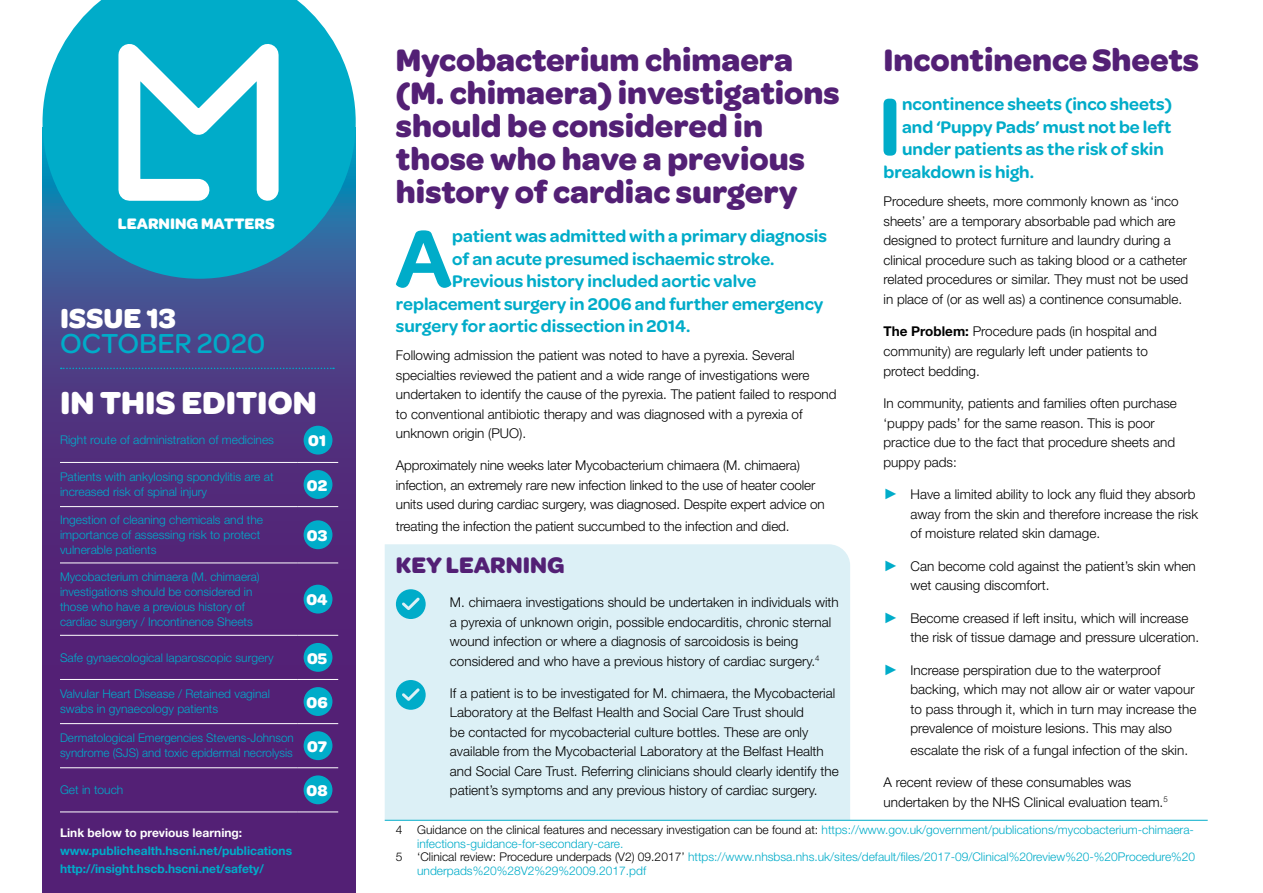
<style>
.page{position:relative;width:1263px;height:893px;background:#fff}
.page>*{position:absolute;margin:0;border:0;box-sizing:border-box;transform-origin:0 0}
.P_Lead_in_Paragraph{font:600 87px "Omnes";color:#00acc9}
.t1{font:700 34.05px "Omnes";color:#fff}
.H2_Article_heading{font:700 33px/33px "Omnes";color:#532075}
.t2{font:500 29.25px "Omnes";color:#00acc9}
.t3{font:700 29.25px "Omnes";color:#fff}
.P_Body_text{font:700 24px "Omnes";color:#532075}
.P_Lead_in_Paragraph-2{font:600 18px "Omnes";color:#00acc9}
.t4{font:700 16.5px "Omnes";color:#fff}
.t5{font:700 16.2px "Omnes";color:#fff}
.P_Body_text-2{font:300 13.5px/19.6px "Helvetica Neue LT Std";color:#000}
.P_Footnotes{font:300 12px/15px "Helvetica Neue LT Std";color:#00acc9}
.t6{font:700 12px/18px "Helvetica Neue LT Std";color:#00acc9}
.t7{font:700 12px "Helvetica Neue LT Std";color:#fff}
.s1{font-weight:700}
.s2{font-family:"Arial";font-weight:900;font-size:15px;color:#00acc9}
.s3{color:#000}
</style>
<div class="page">
<svg style="left:43px;top:279px;width:313px;height:614px;background:#512b7b"></svg>
<svg style="left:43px;top:0;width:313px;height:279px;background:#21a5c5"></svg>
<svg style="left:108px;top:2px;width:181px;height:210px"></svg>
<svg style="left:61px;top:368px;width:273px;height:1px"></svg>
<hr style="left:60px;top:462px;width:238px;height:1px;background:#fff">
<hr style="left:298px;top:462px;width:40px;height:1px;background:#fff">
<hr style="left:60px;top:506px;width:238px;height:1px;background:#fff">
<hr style="left:298px;top:506px;width:40px;height:1px;background:#fff">
<hr style="left:60px;top:563px;width:238px;height:1px;background:#fff">
<hr style="left:298px;top:563px;width:40px;height:1px;background:#fff">
<hr style="left:60px;top:635px;width:238px;height:1px;background:#fff">
<hr style="left:298px;top:635px;width:40px;height:1px;background:#fff">
<hr style="left:60px;top:679px;width:238px;height:1px;background:#fff">
<hr style="left:298px;top:679px;width:40px;height:1px;background:#fff">
<hr style="left:60px;top:723px;width:238px;height:1px;background:#fff">
<hr style="left:298px;top:723px;width:40px;height:1px;background:#fff">
<hr style="left:60px;top:767px;width:238px;height:1px;background:#fff">
<hr style="left:298px;top:767px;width:40px;height:1px;background:#fff">
<hr style="left:60px;top:811px;width:238px;height:1px;background:#fff">
<hr style="left:298px;top:811px;width:40px;height:1px;background:#fff">
<div style="left:304px;top:426px;width:28px;height:29px;background:#00acc9;border-radius:50%"></div>
<div style="left:304px;top:470px;width:28px;height:29px;background:#00acc9;border-radius:50%"></div>
<div style="left:304px;top:520px;width:28px;height:29px;background:#00acc9;border-radius:50%"></div>
<div style="left:304px;top:585px;width:28px;height:28px;background:#00acc9;border-radius:50%"></div>
<div style="left:304px;top:643px;width:28px;height:29px;background:#00acc9;border-radius:50%"></div>
<div style="left:304px;top:687px;width:28px;height:29px;background:#00acc9;border-radius:50%"></div>
<div style="left:304px;top:731px;width:28px;height:29px;background:#00acc9;border-radius:50%"></div>
<div style="left:304px;top:775px;width:28px;height:29px;background:#00acc9;border-radius:50%"></div>
<div style="left:385px;top:544px;width:465px;height:276px;background:#dcf0f6"></div>
<svg style="left:396px;top:589px;width:30px;height:30px"></svg>
<svg style="left:396px;top:680px;width:30px;height:30px"></svg>
<hr style="left:385px;top:820px;width:823px;height:1px;background:#00acc9">
<p class="t5" style="left:118px;top:212px;width:158px">LEARNING MATTERS</p>
<h3 class="t3" style="left:60px;top:297px;width:117px">ISSUE 13</h3>
<h3 class="t2" style="left:60px;top:323px;width:207px">OCTOBER 2020</h3>
<h2 class="t1" style="left:60px;top:377px;width:258px">IN THIS EDITION</h2>
<p class="P_Footnotes" style="left:60px;top:432px;width:216px">Right route of administration of medicines</p>
<p class="t4" style="left:308px;top:429px;width:19px">01</p>
<p class="P_Footnotes" style="left:60px;top:469px;width:215px">Patients with ankylosing spondylitis are at increased risk of spinal injury</p>
<p class="t4" style="left:307px;top:473px;width:22px">02</p>
<p class="P_Footnotes" style="left:60px;top:512px;width:205px">Ingestion of cleaning chemicals and the importance of assessing risk to protect vulnerable patients</p>
<p class="t4" style="left:307px;top:523px;width:22px">03</p>
<p class="P_Footnotes" style="left:60px;top:569px;width:201px">Mycobacterium chimaera (M. chimaera) investigations should be considered in those who have a previous history of cardiac surgery / Incontinence Sheets</p>
<p class="t4" style="left:306px;top:587px;width:23px">04</p>
<p class="P_Footnotes" style="left:60px;top:650px;width:215px">Safe gynaecological laparoscopic surgery</p>
<p class="t4" style="left:307px;top:646px;width:22px">05</p>
<p class="P_Footnotes" style="left:60px;top:686px;width:212px">Valvular Heart Disease / Retained vaginal swabs in gynaecology patients</p>
<p class="t4" style="left:307px;top:690px;width:23px">06</p>
<p class="P_Footnotes" style="left:60px;top:730px;width:268px">Dermatological Emergencies Stevens-Johnson syndrome (SJS) and toxic epidermal necrolysis <sup>07</sup></p>
<p class="P_Footnotes" style="left:60px;top:782px;width:65px">Get in touch</p>
<p class="t4" style="left:307px;top:778px;width:23px">08</p>
<p class="t7" style="left:60px;top:825px;width:184px">Link below to previous learning:</p>
<p class="t6" style="left:60px;top:841px;width:234px">www.publichealth.hscni.net/publications http://insight.hscb.hscni.net/safety/</p>
<p class="H2_Article_heading" style="left:883px;top:41px;width:317px">Incontinence Sheets</p>
<p class="P_Lead_in_Paragraph" style="left:878px;top:64px;width:26px">I</p>
<p class="P_Lead_in_Paragraph-2" style="left:902px;top:91px;width:271px">ncontinence sheets (inco sheets)</p>
<p class="H2_Article_heading" style="left:396px;top:41px;width:445px">Mycobacterium chimaera (M. chimaera) investigations should be considered in those who have a previous history of cardiac surgery</p>
<p class="P_Lead_in_Paragraph" style="left:395px;top:196px;width:59px">A</p>
<p class="P_Lead_in_Paragraph-2" style="left:452px;top:223px;width:376px">patient was admitted with a primary diagnosis</p>
<p class="P_Lead_in_Paragraph-2" style="left:902px;top:114px;width:271px">and ‘Puppy Pads’ must not be left</p>
<p class="P_Lead_in_Paragraph-2" style="left:902px;top:136px;width:263px">under patients as the risk of skin</p>
<p class="P_Lead_in_Paragraph-2" style="left:883px;top:159px;width:152px">breakdown is high.</p>
<p class="P_Body_text-2" style="left:883px;top:191px;width:306px">Procedure sheets, more commonly known as ‘inco sheets’ are a temporary absorbable pad which are designed to protect furniture and laundry during a clinical procedure such as taking blood or a catheter related procedures or similar. They must not be used in place of (or as well as) a continence consumable.</p>
<p class="P_Body_text-2" style="left:883px;top:321px;width:275px"><span class="s1">The Problem:</span> Procedure pads (in hospital and community) are regularly left under patients to protect bedding.</p>
<p class="P_Body_text-2" style="left:883px;top:393px;width:295px">In community, patients and families often purchase ‘puppy pads’ for the same reason. This is poor practice due to the fact that procedure sheets and puppy pads:</p>
<p class="P_Body_text-2" style="left:910px;top:484px;width:289px;text-indent:-27px"><span class="s2">►</span> Have a limited ability to lock any fluid they absorb away from the skin and therefore increase the risk of moisture related skin damage.</p>
<p class="P_Body_text-2" style="left:910px;top:556px;width:287px;text-indent:-27px"><span class="s2">►</span> Can become cold against the patient’s skin when wet causing discomfort.</p>
<p class="P_Body_text-2" style="left:910px;top:608px;width:290px;text-indent:-27px"><span class="s2">►</span> Become creased if left insitu, which will increase the risk of tissue damage and pressure ulceration.</p>
<p class="P_Body_text-2" style="left:910px;top:660px;width:287px;text-indent:-27px"><span class="s2">►</span> Increase perspiration due to the waterproof backing, which may not allow air or water vapour to pass through it, which in turn may increase the prevalence of moisture lesions. This may also</p>
<p class="P_Body_text-2" style="left:910px;top:740px;width:279px">escalate the risk of a fungal infection of the skin.</p>
<p class="P_Body_text-2" style="left:883px;top:772px;width:286px">A recent review of these consumables was undertaken by the NHS Clinical evaluation team.<sup>5</sup></p>
<p class="P_Lead_in_Paragraph-2" style="left:452px;top:246px;width:324px">of an acute presumed ischaemic stroke.</p>
<p class="P_Lead_in_Paragraph-2" style="left:452px;top:268px;width:306px">Previous history included aortic valve</p>
<p class="P_Lead_in_Paragraph-2" style="left:396px;top:291px;width:429px">replacement surgery in 2006 and further emergency</p>
<p class="P_Lead_in_Paragraph-2" style="left:396px;top:313px;width:296px">surgery for aortic dissection in 2014.</p>
<p class="P_Body_text-2" style="left:396px;top:345px;width:442px">Following admission the patient was noted to have a pyrexia. Several specialties reviewed the patient and a wide range of investigations were undertaken to identify the cause of the pyrexia. The patient failed to respond to conventional antibiotic therapy and was diagnosed with a pyrexia of unknown origin (PUO).</p>
<p class="P_Body_text-2" style="left:396px;top:456px;width:430px">Approximately nine weeks later Mycobacterium chimaera (M. chimaera) infection, an extremely rare new infection linked to the use of heater cooler units used during cardiac surgery, was diagnosed. Despite expert advice on</p>
<p class="P_Body_text-2" style="left:396px;top:516px;width:395px">treating the infection the patient succumbed to the infection and died.</p>
<p class="P_Body_text" style="left:396px;top:547px;width:170px">KEY LEARNING</p>
<p class="P_Body_text-2" style="left:450px;top:592px;width:390px">M. chimaera investigations should be undertaken in individuals with a pyrexia of unknown origin, possible endocarditis, chronic sternal wound infection or where a diagnosis of sarcoidosis is being considered and who have a previous history of cardiac surgery.<sup>4</sup></p>
<p class="P_Body_text-2" style="left:450px;top:683px;width:390px">If a patient is to be investigated for M. chimaera, the Mycobacterial Laboratory at the Belfast Health and Social Care Trust should<br>be contacted for mycobacterial culture bottles. These are only available from the Mycobacterial Laboratory at the Belfast Health and Social Care Trust. Referring clinicians should clearly identify the patient’s symptoms and any previous history of cardiac surgery.</p>
<p class="P_Footnotes" style="left:417px;top:823px;width:778px;line-height:13.5px;text-indent:-21px"><span class="s3">4 Guidance on the clinical features and necessary investigation can be found at:</span> https://www.gov.uk/government/publications/mycobacterium-chimaera&shy;infections-guidance-for-secondary-care.</p>
<p class="P_Footnotes" style="left:417px;top:850px;width:780px;line-height:13.5px;text-indent:-21px"><span class="s3">5 ‘Clinical review: Procedure underpads (V2) 09.2017’</span> https://www.nhsbsa.nhs.uk/sites/default/files/2017-09/Clinical%20review%20-%20Procedure%20 underpads%20%28V2%29%2009.2017.pdf</p>
</div>
